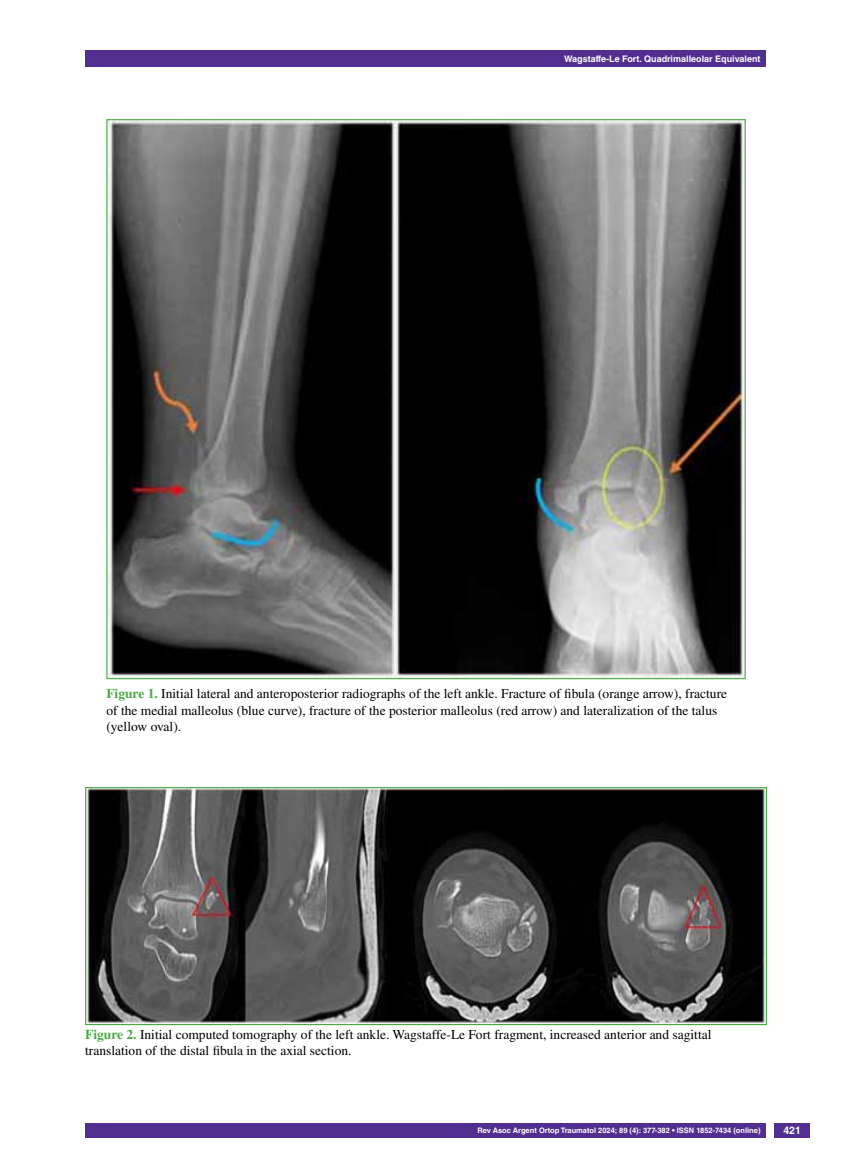
<style>
.page{position:relative;width:851px;height:1170px;background:#fff}
.page>*{position:absolute;margin:0;border:0;box-sizing:border-box;transform-origin:0 0}
.t1{font:13.5px/16.2px "Times LT Std";color:#000}
.t2{font:700 10.5px "Helvetica LT Std";color:#fff}
.t3{font:700 9px "Helvetica LT Std";color:#fff}
.t4{font:700 7.5px "Helvetica LT Std";color:#fff}
.s1{font-weight:700;color:#49a942}
</style>
<div class="page">
<div style="left:85px;top:50px;width:680px;height:17px;background:#522e91"></div>
<div style="left:85px;top:1123px;width:680px;height:14px;background:#522e91"></div>
<div style="left:774px;top:1123px;width:35px;height:14px;background:#522e91"></div>
<img style="left:87px;top:789px;width:677px;height:234px">
<div style="left:85px;top:787px;width:681px;height:238px;border:1px solid #49a942"></div>
<img style="left:108px;top:121px;width:635px;height:556px">
<p class="t3" style="left:564px;top:53px;width:198px">Wagstaffe-Le Fort. Quadrimalleolar Equivalent</p>
<p class="t1" style="left:106px;top:685px;width:622px"><span class="s1">Figure 1.</span> Initial lateral and anteroposterior radiographs of the left ankle. Fracture of fibula (orange arrow), fracture of the medial malleolus (blue curve), fracture of the posterior malleolus (red arrow) and lateralization of the talus (yellow oval).</p>
<p class="t1" style="left:85px;top:1025px;width:628px"><span class="s1">Figure 2.</span> Initial computed tomography of the left ankle. Wagstaffe-Le Fort fragment, increased anterior and sagittal translation of the distal fibula in the axial section.</p>
<p class="t4" style="left:477px;top:1125px;width:284px">Rev Asoc Argent Ortop Traumatol 2024; 89 (4): 377-382 • ISSN 1852-7434 (online)</p>
<p class="t2" style="left:783px;top:1124px;width:19px">421</p>
</div>
